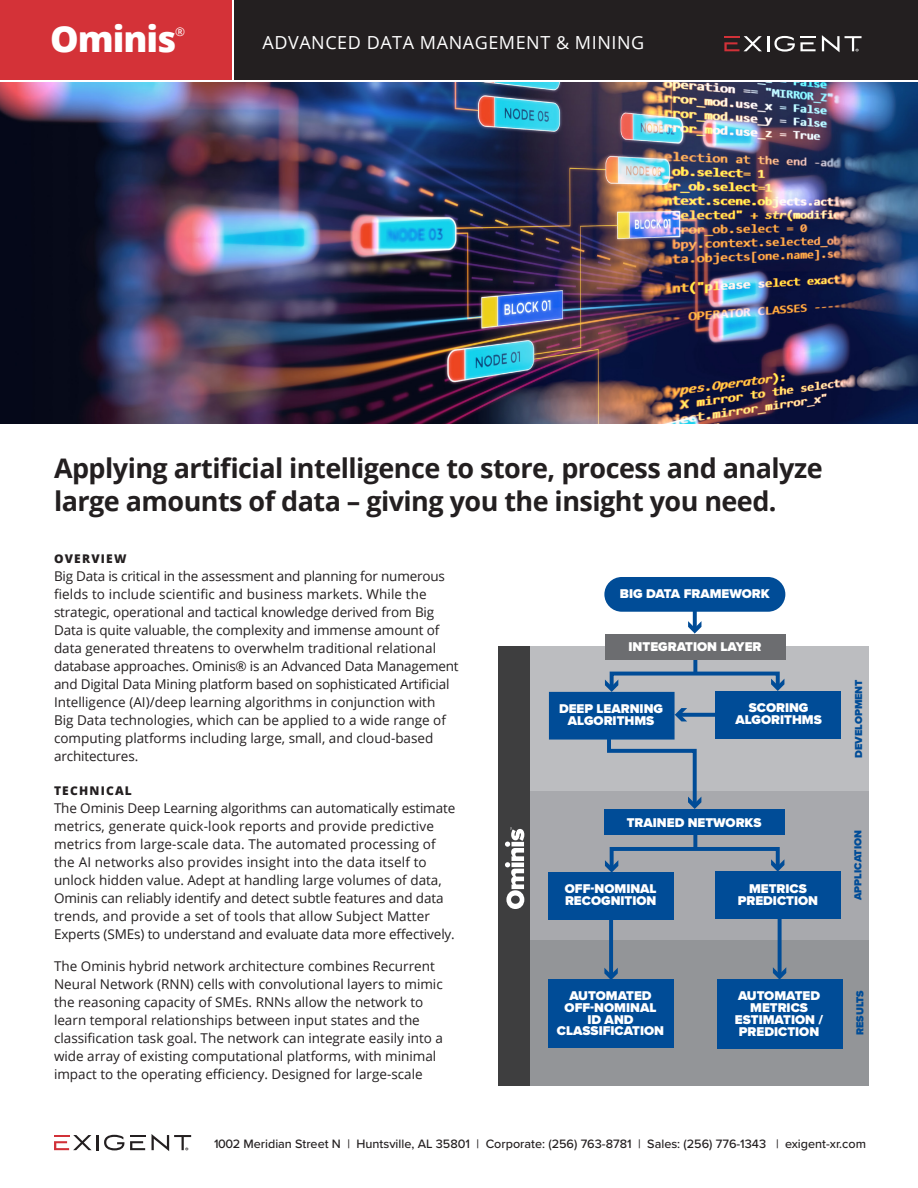
<style>
.page{position:relative;width:918px;height:1188px;background:#fff}
.page>*{position:absolute;margin:0;border:0;box-sizing:border-box;transform-origin:0 0}
.t1{font:800 36px "Open Sans";letter-spacing:-.03em;color:#fff}
.t2{font:700 27px/33px "Open Sans";letter-spacing:-.02em;color:#231f20}
.t3{font:18px "Open Sans";letter-spacing:.03em;color:#fff}
.t4{font:13.5px/18px "Open Sans";color:#231f20}
.t5{font:900 13.2px/11.9px "Proxima Nova";color:#fff;text-align:center}
.t6{font:500 12.6px "Proxima Nova";color:#231f20}
.t7{font:800 12px "Open Sans";letter-spacing:.1em;color:#231f20}
.t8{font:12px "Open Sans";color:#fff}
.t9{font:900 10.5px "Proxima Nova";color:#004c97}
</style>
<div class="page">
<div style="left:0;top:0;width:231px;height:79px;background:#d43238"></div>
<div style="left:234px;top:0;width:684px;height:79px;background:#231f20"></div>
<svg style="left:54px;top:1135px;width:70px;height:15px"></svg>
<svg style="left:130px;top:1135px;width:15px;height:15px"></svg>
<svg style="left:152px;top:1134px;width:39px;height:17px"></svg>
<svg style="left:724px;top:36px;width:92px;height:16px"></svg>
<svg style="left:822px;top:35px;width:40px;height:17px"></svg>
<img style="left:0;top:82px;width:918px;height:341px">
<div style="left:498px;top:647px;width:32px;height:439px;background:#3e3e3f"></div>
<div style="left:530px;top:939px;width:338px;height:147px;background:#939598"></div>
<div style="left:530px;top:646px;width:338px;height:146px;background:#bcbdc0"></div>
<div style="left:604px;top:577px;width:181px;height:35px;background:#004c97;border-radius:17px"></div>
<div style="left:530px;top:791px;width:338px;height:149px;background:#a8a9ad"></div>
<div style="left:604px;top:809px;width:181px;height:26px;background:#004c97"></div>
<div style="left:715px;top:871px;width:126px;height:48px;background:#004c97"></div>
<div style="left:548px;top:979px;width:126px;height:68px;background:#004c97"></div>
<div style="left:717px;top:979px;width:125px;height:69px;background:#004c97"></div>
<div style="left:715px;top:691px;width:126px;height:48px;background:#004c97"></div>
<svg style="left:693px;top:611px;width:4px;height:10px"></svg>
<svg style="left:688px;top:621px;width:13px;height:13px"></svg>
<svg style="left:778px;top:919px;width:4px;height:48px"></svg>
<svg style="left:773px;top:967px;width:13px;height:12px"></svg>
<svg style="left:609px;top:920px;width:4px;height:48px"></svg>
<svg style="left:604px;top:968px;width:14px;height:11px"></svg>
<svg style="left:693px;top:660px;width:4px;height:10px"></svg>
<svg style="left:605px;top:845px;width:179px;height:27px"></svg>
<svg style="left:693px;top:835px;width:4px;height:13px"></svg>
<div style="left:605px;top:634px;width:181px;height:26px;background:#6c6d70"></div>
<svg style="left:549px;top:670px;width:235px;height:139px"></svg>
<div style="left:548px;top:872px;width:126px;height:48px;background:#004c97"></div>
<svg style="left:505px;top:827px;width:19px;height:82px"></svg>
<p class="t1" style="left:50px;top:12px;width:128px">Ominis</p>
<p class="t8" style="left:175px;top:23px;width:11px">®</p>
<p class="t3" style="left:262px;top:30px;width:383px">ADVANCED DATA MANAGEMENT &amp; MINING</p>
<p class="t2" style="left:54px;top:451px;width:770px">Applying artificial intelligence to store, process and analyze large amounts of data – giving you the insight you need.</p>
<p class="t7" style="left:54px;top:549px;width:74px">OVERVIEW</p>
<p class="t4" style="left:54px;top:567px;width:406px">Big Data is critical in the assessment and planning for numerous fields to include scientific and business markets. While the strategic, operational and tactical knowledge derived from Big Data is quite valuable, the complexity and immense amount of data generated threatens to overwhelm traditional relational database approaches. Ominis® is an Advanced Data Management and Digital Data Mining platform based on sophisticated Artificial Intelligence (AI)/deep learning algorithms in conjunction with<br>Big Data technologies, which can be applied to a wide range of computing platforms including large, small, and cloud-based architectures.</p>
<p class="t7" style="left:54px;top:782px;width:79px">TECHNICAL</p>
<p class="t4" style="left:54px;top:799px;width:403px">The Ominis Deep Learning algorithms can automatically estimate metrics, generate quick-look reports and provide predictive metrics from large-scale data. The automated processing of the AI networks also provides insight into the data itself to unlock hidden value. Adept at handling large volumes of data, Ominis can reliably identify and detect subtle features and data trends, and provide a set of tools that allow Subject Matter Experts (SMEs) to understand and evaluate data more effectively.</p>
<p class="t4" style="left:54px;top:957px;width:391px">The Ominis hybrid network architecture combines Recurrent Neural Network (RNN) cells with convolutional layers to mimic the reasoning capacity of SMEs. RNNs allow the network to learn temporal relationships between input states and the classification task goal. The network can integrate easily into a wide array of existing computational platforms, with minimal impact to the operating efficiency. Designed for large-scale</p>
<p class="t5" style="left:620px;top:588px;width:151px">BIG DATA FRAMEWORK</p>
<p class="t5" style="left:629px;top:641px;width:134px">INTEGRATION LAYER</p>
<p class="t5" style="left:559px;top:702px;width:106px">DEEP LEARNING<br>ALGORITHMS</p>
<p class="t5" style="left:735px;top:702px;width:88px">SCORING<br>ALGORITHMS</p>
<p class="t5" style="left:627px;top:816px;width:136px">TRAINED NETWORKS</p>
<p class="t5" style="left:565px;top:883px;width:93px;text-align:left">OFF-NOMINAL<br>RECOGNITION</p>
<p class="t5" style="left:738px;top:882px;width:82px">METRICS<br>PREDICTION</p>
<p class="t5" style="left:557px;top:989px;width:109px">AUTOMATED<br>OFF-NOMINAL<br>ID AND<br>CLASSIFICATION</p>
<p class="t5" style="left:735px;top:990px;width:90px">AUTOMATED<br>METRICS<br>ESTIMATION /<br>PREDICTION</p>
<p class="t9" style="left:851px;top:758px;width:80px;rotate:-90deg">DEVELOPMENT</p>
<p class="t9" style="left:850px;top:900px;width:71px;rotate:-90deg">APPLICATION</p>
<p class="t9" style="left:852px;top:1035px;width:46px;rotate:-90deg">RESULTS</p>
<p class="t6" style="left:214px;top:1135px;width:653px">1002 Meridian Street N | Huntsville, AL 35801 | Corporate: (256) 763-8781 | Sales: (256) 776-1343 | exigent-xr.com</p>
</div>
